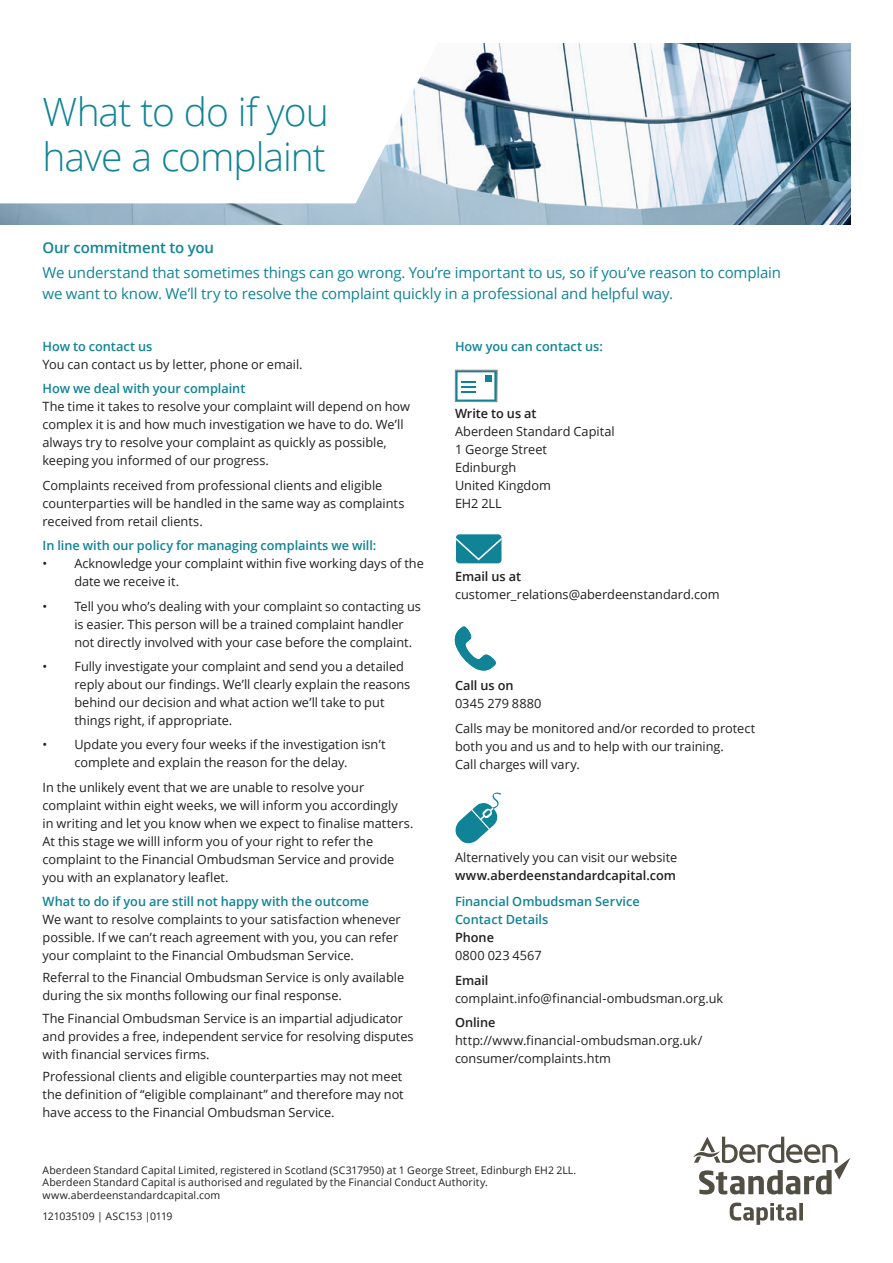
<style>
.page{position:relative;width:893px;height:1263px;background:#fff}
.page>*{position:absolute;margin:0;border:0;box-sizing:border-box;transform-origin:0 0}
.t1{font:300 39px/45px "Open Sans";letter-spacing:-.025em;color:#108496}
.t2{font:15px/21px "Open Sans";letter-spacing:-.01em;color:#108496}
.t3{font:600 15px "Open Sans";letter-spacing:-.01em;color:#108496}
.t4{font:12.75px/18px "Open Sans";color:#231f20}
.t5{font:600 12.75px/18px "Open Sans";letter-spacing:-.005em;color:#108496}
.t6{font:600 12.75px "Open Sans";color:#231f20}
.t7{font:10.5px/12.8px "Open Sans";letter-spacing:.005em;color:#231f20}
.t8{font:10.5px "Open Sans";letter-spacing:-.015em;color:#231f20}
</style>
<div class="page">
<img style="left:0;top:43px;width:850px;height:182px">
<svg style="left:693px;top:1137px;width:157px;height:88px"></svg>
<svg style="left:0;top:43px;width:438px;height:160px"></svg>
<svg style="left:454px;top:369px;width:44px;height:34px"></svg>
<div style="left:457px;top:535px;width:44px;height:28px;background:#108496;border-radius:3px"></div>
<div style="left:456px;top:534px;width:45px;height:29px;border:2px solid #108496;border-radius:3px"></div>
<svg style="left:456px;top:538px;width:45px;height:22px"></svg>
<svg style="left:454px;top:626px;width:42px;height:44px"></svg>
<svg style="left:456px;top:793px;width:45px;height:50px"></svg>
<h1 class="t1" style="left:43px;top:89px;width:288px">What to do if you have a complaint</h1>
<p class="t3" style="left:43px;top:237px;width:173px">Our commitment to you</p>
<p class="t2" style="left:43px;top:262px;width:740px">We understand that sometimes things can go wrong. You’re important to us, so if you’ve reason to complain we want to know. We’ll try to resolve the complaint quickly in a professional and helpful way.</p>
<p class="t5" style="left:43px;top:337px;width:111px">How to contact us</p>
<p class="t4" style="left:43px;top:355px;width:262px">You can contact us by letter, phone or email.</p>
<p class="t5" style="left:43px;top:379px;width:204px">How we deal with your complaint</p>
<p class="t4" style="left:43px;top:397px;width:369px">The time it takes to resolve your complaint will depend on how complex it is and how much investigation we have to do. We’ll always try to resolve your complaint as quickly as possible, keeping you informed of our progress.</p>
<p class="t4" style="left:43px;top:476px;width:363px">Complaints received from professional clients and eligible counterparties will be handled in the same way as complaints received from retail clients.</p>
<p class="t5" style="left:43px;top:536px;width:335px">In line with our policy for managing complaints we will:</p>
<p class="t4" style="left:74px;top:554px;width:351px;text-indent:-32px">• Acknowledge your complaint within five working days of the date we receive it.</p>
<p class="t4" style="left:74px;top:597px;width:348px;text-indent:-32px">• Tell you who’s dealing with your complaint so contacting us is easier. This person will be a trained complaint handler not directly involved with your case before the complaint.</p>
<p class="t4" style="left:74px;top:657px;width:337px;text-indent:-32px">• Fully investigate your complaint and send you a detailed reply about our findings. We’ll clearly explain the reasons behind our decision and what action we’ll take to put things right, if appropriate.</p>
<p class="t4" style="left:43px;top:735px;width:345px;text-align:center">• Update you every four weeks if the investigation isn’t complete and explain the reason for the delay.</p>
<p class="t4" style="left:43px;top:778px;width:372px">In the unlikely event that we are unable to resolve your complaint within eight weeks, we will inform you accordingly<br>in writing and let you know when we expect to finalise matters.<br>At this stage we willl inform you of your right to refer the complaint to the Financial Ombudsman Service and provide you with an explanatory leaflet.</p>
<p class="t5" style="left:43px;top:892px;width:328px">What to do if you are still not happy with the outcome</p>
<p class="t4" style="left:43px;top:910px;width:360px">We want to resolve complaints to your satisfaction whenever possible. If we can’t reach agreement with you, you can refer your complaint to the Financial Ombudsman Service.</p>
<p class="t4" style="left:43px;top:968px;width:363px">Referral to the Financial Ombudsman Service is only available during the six months following our final response.</p>
<p class="t4" style="left:43px;top:1009px;width:373px">The Financial Ombudsman Service is an impartial adjudicator and provides a free, independent service for resolving disputes with financial services firms.</p>
<p class="t4" style="left:43px;top:1067px;width:363px;text-align:justify">Professional clients and eligible counterparties may not meet the definition of “eligible complainant” and therefore may not have access to the Financial Ombudsman Service.</p>
<p class="t5" style="left:455px;top:337px;width:149px">How you can contact us:</p>
<p class="t6" style="left:455px;top:404px;width:83px">Write to us at</p>
<p class="t4" style="left:455px;top:422px;width:161px">Aberdeen Standard Capital<br>1 George Street<br>Edinburgh<br>United Kingdom<br>EH2 2LL</p>
<p class="t6" style="left:455px;top:568px;width:68px">Email us at</p>
<p class="t4" style="left:455px;top:585px;width:266px">customer_relations@aberdeenstandard.com</p>
<p class="t6" style="left:455px;top:677px;width:60px">Call us on</p>
<p class="t4" style="left:455px;top:691px;width:302px;line-height:24.5px">0345 279 8880<br>Calls may be monitored and/or recorded to protect</p>
<p class="t4" style="left:455px;top:737px;width:270px">both you and us and to help with our training.<br>Call charges will vary.</p>
<p class="t4" style="left:455px;top:848px;width:224px">Alternatively you can visit our website</p>
<p class="t6" style="left:455px;top:866px;width:223px">www.aberdeenstandardcapital.com</p>
<p class="t5" style="left:455px;top:892px;width:186px">Financial Ombudsman Service<br>Contact Details</p>
<p class="t6" style="left:455px;top:929px;width:41px">Phone</p>
<p class="t4" style="left:455px;top:946px;width:88px">0800 023 4567</p>
<p class="t6" style="left:455px;top:971px;width:35px">Email</p>
<p class="t4" style="left:455px;top:989px;width:270px">complaint.info@financial-ombudsman.org.uk</p>
<p class="t6" style="left:455px;top:1014px;width:42px">Online</p>
<p class="t4" style="left:455px;top:1031px;width:249px">http://www.financial-ombudsman.org.uk/ consumer/complaints.htm</p>
<p class="t7" style="left:43px;top:1163px;width:535px">Aberdeen Standard Capital Limited, registered in Scotland (SC317950) at 1 George Street, Edinburgh EH2 2LL.<br>Aberdeen Standard Capital is authorised and regulated by the Financial Conduct Authority. www.aberdeenstandardcapital.com</p>
<p class="t8" style="left:43px;top:1209px;width:132px">121035109 | ASC153 |0119</p>
</div>
